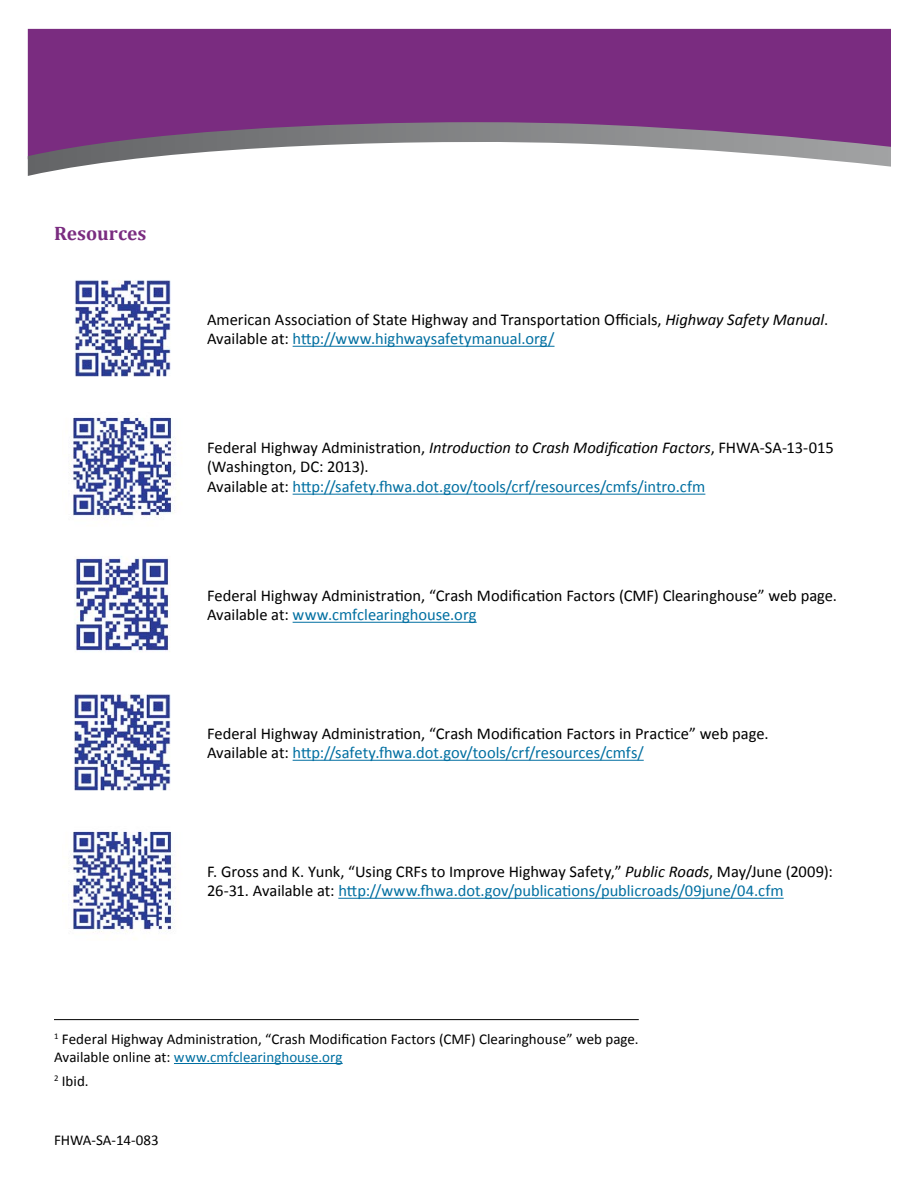
<style>
.page{position:relative;width:918px;height:1188px;background:#fff}
.page>*{position:absolute;margin:0;border:0;box-sizing:border-box;transform-origin:0 0}
.t1{font:700 19.5px "Cambria";color:#7a2c80}
.t2{font:16.5px/19.8px "Calibri";color:#000}
.t3{font:15px/18px "Calibri";color:#000}
.s1{font-style:italic}
.s2{color:#006fa1}
</style>
<div class="page">
<div style="left:28px;top:29px;width:863px;height:93px;background:#7a2c80"></div>
<svg style="left:28px;top:122px;width:863px;height:54px"></svg>
<hr style="left:54px;top:1019px;width:585px;height:1px;background:#000">
<hr style="left:174px;top:1063px;width:169px;height:1px;background:#006fa1">
<img style="left:75px;top:280px;width:96px;height:97px">
<hr style="left:293px;top:346px;width:262px;height:1px;background:#006fa1">
<img style="left:70px;top:417px;width:104px;height:102px">
<hr style="left:293px;top:494px;width:412px;height:1px;background:#006fa1">
<img style="left:74px;top:556px;width:96px;height:96px">
<hr style="left:293px;top:622px;width:184px;height:1px;background:#006fa1">
<img style="left:74px;top:694px;width:97px;height:97px">
<hr style="left:293px;top:760px;width:351px;height:1px;background:#006fa1">
<img style="left:73px;top:831px;width:102px;height:102px">
<hr style="left:338px;top:898px;width:446px;height:1px;background:#006fa1">
<p class="t1" style="left:54px;top:219px;width:94px">Resources</p>
<p class="t2" style="left:207px;top:309px;width:623px">American Association of State Highway and Transportation Officials, <span class="s1">Highway Safety Manual</span>.<br>Available at: <span class="s2">http://www.highwaysafetymanual.org/</span></p>
<p class="t2" style="left:207px;top:437px;width:628px">Federal Highway Administration, <span class="s1">Introduction to Crash Modification Factors</span>, FHWA-SA-13-015 (Washington, DC: 2013).<br>Available at: <span class="s2">http://safety.fhwa.dot.gov/tools/crf/resources/cmfs/intro.cfm</span></p>
<p class="t2" style="left:207px;top:585px;width:632px">Federal Highway Administration, “Crash Modification Factors (CMF) Clearinghouse” web page.<br>Available at: <span class="s2">www.cmfclearinghouse.org</span></p>
<p class="t2" style="left:207px;top:723px;width:563px">Federal Highway Administration, “Crash Modification Factors in Practice” web page.<br>Available at: <span class="s2">http://safety.fhwa.dot.gov/tools/crf/resources/cmfs/</span></p>
<p class="t2" style="left:207px;top:861px;width:627px">F. Gross and K. Yunk, “Using CRFs to Improve Highway Safety,” <span class="s1">Public Roads</span>, May/June (2009):<br>26-31. Available at: <span class="s2">http://www.fhwa.dot.gov/publications/publicroads/09june/04.cfm</span></p>
<p class="t3" style="left:54px;top:1030px;width:586px"><sup>1</sup> Federal Highway Administration, “Crash Modification Factors (CMF) Clearinghouse” web page.<br>Available online at: <span class="s2">www.cmfclearinghouse.org</span></p>
<p class="t3" style="left:54px;top:1072px;width:36px"><sup>2</sup> Ibid.</p>
<p class="t3" style="left:54px;top:1131px;width:106px">FHWA-SA-14-083</p>
</div>
